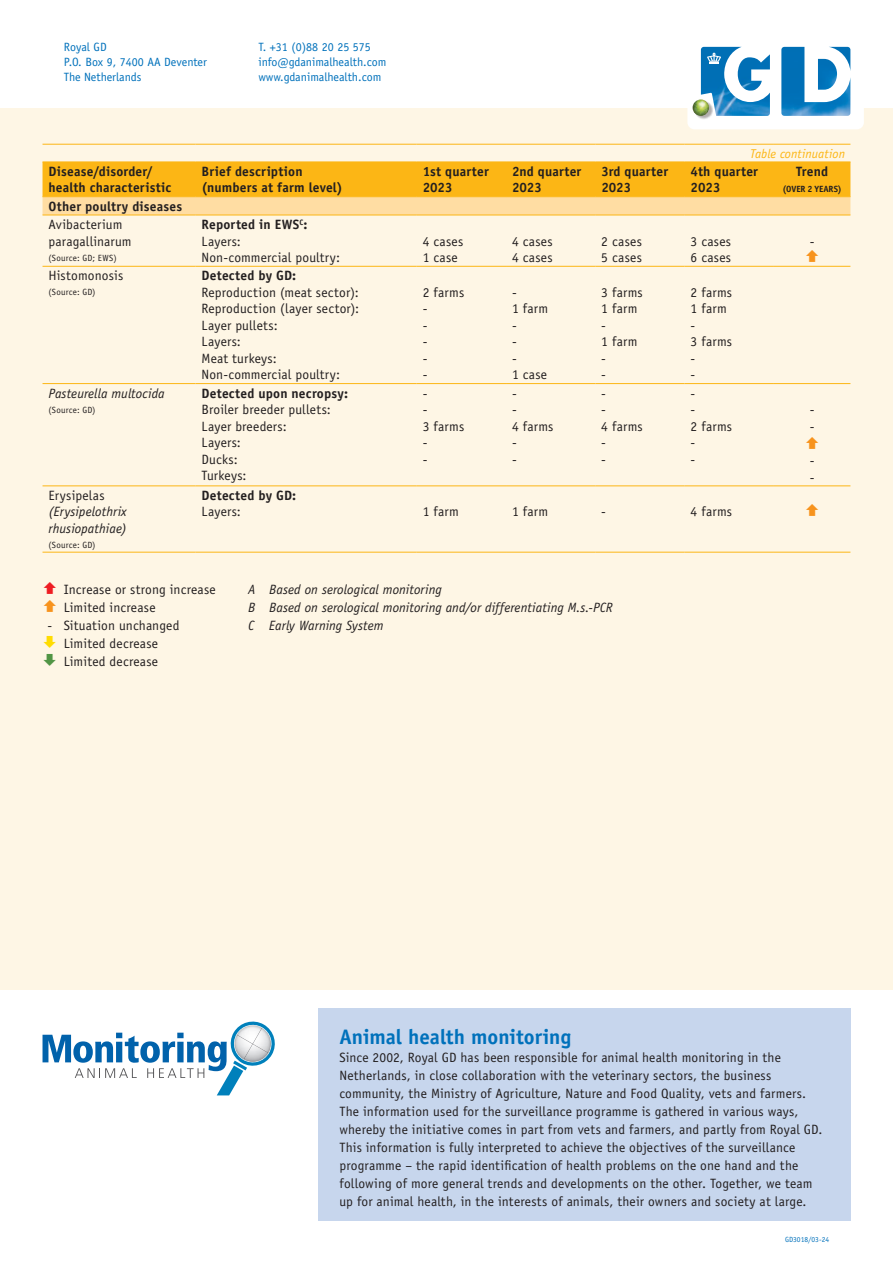
<style>
.page{position:relative;width:893px;height:1263px;background:#fff}
.page>*{position:absolute;margin:0;border:0;box-sizing:border-box;transform-origin:0 0}
.t1{font:700 21px "Officina Sans Std";letter-spacing:-.005em;color:#0071bb}
.t2{font:13.5px/16.5px "Officina Sans Std";letter-spacing:.01em;color:#231f20}
.t3{font:700 13.5px/16.2px "Officina Sans Std";letter-spacing:.01em;color:#231f20}
.t4{font:italic 13.5px/18px "Officina Sans Std";letter-spacing:.005em;color:#231f20}
.t5{font:13.5px/16.5px "Officina Sans Std";letter-spacing:.03em;color:#231f20}
.t6{font:italic 12.75px "Officina Sans Std";letter-spacing:.005em;color:#fcb615}
.t7{font:12px/15px "Officina Sans Std";color:#0071bb}
.t8{font:9px "Officina Sans Std";letter-spacing:.025em;color:#231f20}
.t9{font:700 9px "Officina Sans Std";letter-spacing:-.01em;color:#231f20}
.t10{font:7.5px "Officina Sans Std";color:#0071bb}
.s1{font-weight:700}
</style>
<div class="page">
<div style="left:0;top:108px;width:893px;height:1112px;background:#fef6e5"></div>
<div style="left:0;top:990px;width:893px;height:270px;background:#fff"></div>
<div style="left:687px;top:33px;width:177px;height:96px;background:#fff;border-radius:7px"></div>
<img style="left:701px;top:47px;width:149px;height:69px">
<img style="left:695px;top:101px;width:18px;height:18px">
<img style="left:693px;top:99px;width:16px;height:17px;border-radius:8px">
<svg style="left:707px;top:53px;width:14px;height:11px"></svg>
<div style="left:318px;top:1008px;width:532px;height:212px;background:#c7d6ed"></div>
<svg style="left:43px;top:1021px;width:232px;height:74px"></svg>
<svg style="left:43px;top:163px;width:807px;height:52px;background:#fcc345"></svg>
<hr style="left:43px;top:144px;width:153px;height:1px;background:#fcb615">
<hr style="left:196px;top:144px;width:221px;height:1px;background:#fcb615">
<hr style="left:417px;top:144px;width:89px;height:1px;background:#fcb615">
<hr style="left:506px;top:144px;width:89px;height:1px;background:#fcb615">
<hr style="left:595px;top:144px;width:90px;height:1px;background:#fcb615">
<hr style="left:685px;top:144px;width:89px;height:1px;background:#fcb615">
<hr style="left:774px;top:144px;width:76px;height:1px;background:#fcb615">
<hr style="left:43px;top:162px;width:153px;height:1px;background:#fcb615">
<hr style="left:196px;top:162px;width:221px;height:1px;background:#fcb615">
<hr style="left:417px;top:162px;width:89px;height:1px;background:#fcb615">
<hr style="left:506px;top:162px;width:89px;height:1px;background:#fcb615">
<hr style="left:595px;top:162px;width:90px;height:1px;background:#fcb615">
<hr style="left:685px;top:162px;width:89px;height:1px;background:#fcb615">
<hr style="left:774px;top:162px;width:76px;height:1px;background:#fcb615">
<hr style="left:43px;top:196px;width:153px;height:1px;background:#fcb615">
<hr style="left:196px;top:196px;width:221px;height:1px;background:#fcb615">
<hr style="left:417px;top:196px;width:89px;height:1px;background:#fcb615">
<hr style="left:506px;top:196px;width:89px;height:1px;background:#fcb615">
<hr style="left:595px;top:196px;width:90px;height:1px;background:#fcb615">
<hr style="left:685px;top:196px;width:89px;height:1px;background:#fcb615">
<hr style="left:774px;top:196px;width:76px;height:1px;background:#fcb615">
<hr style="left:43px;top:215px;width:153px;height:1px;background:#fcb615">
<hr style="left:196px;top:215px;width:221px;height:1px;background:#fcb615">
<hr style="left:417px;top:215px;width:89px;height:1px;background:#fcb615">
<hr style="left:506px;top:215px;width:89px;height:1px;background:#fcb615">
<hr style="left:595px;top:215px;width:90px;height:1px;background:#fcb615">
<hr style="left:685px;top:215px;width:89px;height:1px;background:#fcb615">
<hr style="left:774px;top:215px;width:76px;height:1px;background:#fcb615">
<hr style="left:43px;top:266px;width:153px;height:1px;background:#fcb615">
<hr style="left:196px;top:266px;width:221px;height:1px;background:#fcb615">
<hr style="left:417px;top:266px;width:89px;height:1px;background:#fcb615">
<hr style="left:506px;top:266px;width:89px;height:1px;background:#fcb615">
<hr style="left:595px;top:266px;width:90px;height:1px;background:#fcb615">
<hr style="left:685px;top:266px;width:89px;height:1px;background:#fcb615">
<hr style="left:774px;top:266px;width:76px;height:1px;background:#fcb615">
<hr style="left:43px;top:383px;width:153px;height:1px;background:#fcb615">
<hr style="left:196px;top:383px;width:221px;height:1px;background:#fcb615">
<hr style="left:417px;top:383px;width:89px;height:1px;background:#fcb615">
<hr style="left:506px;top:383px;width:89px;height:1px;background:#fcb615">
<hr style="left:595px;top:383px;width:90px;height:1px;background:#fcb615">
<hr style="left:685px;top:383px;width:89px;height:1px;background:#fcb615">
<hr style="left:774px;top:383px;width:76px;height:1px;background:#fcb615">
<hr style="left:43px;top:486px;width:153px;height:1px;background:#fcb615">
<hr style="left:196px;top:486px;width:221px;height:1px;background:#fcb615">
<hr style="left:417px;top:486px;width:89px;height:1px;background:#fcb615">
<hr style="left:506px;top:486px;width:89px;height:1px;background:#fcb615">
<hr style="left:595px;top:486px;width:90px;height:1px;background:#fcb615">
<hr style="left:685px;top:486px;width:89px;height:1px;background:#fcb615">
<hr style="left:774px;top:486px;width:76px;height:1px;background:#fcb615">
<hr style="left:43px;top:552px;width:153px;height:1px;background:#fcb615">
<hr style="left:196px;top:552px;width:221px;height:1px;background:#fcb615">
<hr style="left:417px;top:552px;width:89px;height:1px;background:#fcb615">
<hr style="left:506px;top:552px;width:89px;height:1px;background:#fcb615">
<hr style="left:595px;top:552px;width:90px;height:1px;background:#fcb615">
<hr style="left:685px;top:552px;width:89px;height:1px;background:#fcb615">
<hr style="left:774px;top:552px;width:76px;height:1px;background:#fcb615">
<p class="t7" style="left:64px;top:40px;width:145px">Royal GD<br>P.O. Box 9, 7400 AA Deventer<br>The Netherlands</p>
<p class="t7" style="left:258px;top:40px;width:130px">T. +31 (0)88 20 25 575 info@gdanimalhealth.com www.gdanimalhealth.com</p>
<p class="t6" style="left:750px;top:146px;width:97px">Table continuation</p>
<p class="t3" style="left:49px;top:163px;width:124px">Disease/disorder/ health characteristic</p>
<p class="t3" style="left:202px;top:163px;width:143px">Brief description (numbers at farm level)</p>
<p class="t3" style="left:423px;top:163px;width:68px">1st quarter<br>2023</p>
<p class="t3" style="left:512px;top:163px;width:71px">2nd quarter<br>2023</p>
<p class="t3" style="left:601px;top:163px;width:68px">3rd quarter<br>2023</p>
<p class="t3" style="left:691px;top:163px;width:69px">4th quarter<br>2023</p>
<p class="t3" style="left:796px;top:163px;width:33px">Trend</p>
<p class="t9" style="left:782px;top:184px;width:61px">(OVER 2 YEARS)</p>
<p class="t3" style="left:49px;top:198px;width:135px">Other poultry diseases</p>
<p class="t2" style="left:49px;top:216px;width:85px">Avibacterium paragallinarum</p>
<p class="t8" style="left:49px;top:252px;width:70px">(Source: GD; EWS)</p>
<p class="t2" style="left:49px;top:267px;width:76px">Histomonosis</p>
<p class="t8" style="left:49px;top:287px;width:49px">(Source: GD)</p>
<p class="t4" style="left:49px;top:384px;width:118px">Pasteurella multocida</p>
<p class="t8" style="left:49px;top:404px;width:49px">(Source: GD)</p>
<p class="t2" style="left:49px;top:487px;width:58px">Erysipelas</p>
<p class="t4" style="left:49px;top:504px;width:80px;line-height:16.5px">(Erysipelothrix rhusiopathiae)</p>
<p class="t8" style="left:49px;top:540px;width:49px">(Source: GD)</p>
<p class="t2" style="left:202px;top:216px;width:140px"><span class="s1">Reported in EWS</span><sup>C</sup><span class="s1">:<br></span>Layers:<br>Non-commercial poultry:</p>
<p class="t2" style="left:423px;top:233px;width:42px">4 cases<br>1 case</p>
<p class="t2" style="left:512px;top:233px;width:42px">4 cases<br>4 cases</p>
<p class="t2" style="left:601px;top:233px;width:42px">2 cases<br>5 cases</p>
<p class="t2" style="left:691px;top:233px;width:42px">3 cases<br>6 cases</p>
<p class="t2" style="left:810px;top:233px;width:6px">-</p>
<p class="t3" style="left:202px;top:267px;width:96px">Detected by GD:</p>
<p class="t2" style="left:202px;top:284px;width:159px">Reproduction (meat sector):<br>Reproduction (layer sector):<br>Layer pullets:<br>Layers:<br>Meat turkeys:<br>Non-commercial poultry:</p>
<p class="t2" style="left:423px;top:284px;width:43px">2 farms -<br>-<br>-<br>-<br>-</p>
<p class="t2" style="left:512px;top:284px;width:38px">-<br>1 farm -<br>-<br>-<br>1 case</p>
<p class="t5" style="left:601px;top:284px;width:43px">3 farms<br>1 farm -<br>1 farm -<br>-</p>
<p class="t5" style="left:691px;top:284px;width:43px">2 farms<br>1 farm -<br>3 farms -<br>-</p>
<p class="t3" style="left:202px;top:385px;width:148px">Detected upon necropsy:</p>
<p class="t2" style="left:202px;top:401px;width:131px">Broiler breeder pullets:<br>Layer breeders:<br>Layers:<br>Ducks:<br>Turkeys:</p>
<p class="t2" style="left:423px;top:385px;width:43px">-<br>-<br>3 farms -<br>-</p>
<p class="t2" style="left:512px;top:385px;width:43px">-<br>-<br>4 farms -<br>-</p>
<p class="t2" style="left:601px;top:385px;width:43px">-<br>-<br>4 farms -<br>-</p>
<p class="t2" style="left:691px;top:385px;width:43px">-<br>-<br>2 farms -<br>-</p>
<p class="t3" style="left:202px;top:487px;width:96px">Detected by GD:</p>
<p class="t2" style="left:202px;top:504px;width:41px">Layers:</p>
<p class="t2" style="left:423px;top:504px;width:38px">1 farm</p>
<p class="t2" style="left:512px;top:504px;width:38px">1 farm</p>
<p class="t2" style="left:601px;top:504px;width:6px">-</p>
<p class="t2" style="left:691px;top:504px;width:43px">4 farms</p>
<p class="t2" style="left:810px;top:401px;width:6px">- -</p>
<p class="t2" style="left:810px;top:452px;width:6px">- -</p>
<p class="t2" style="left:64px;top:580px;width:154px;line-height:18px">Increase or strong increase<br>Limited increase</p>
<p class="t2" style="left:47px;top:616px;width:134px;line-height:18px;text-align:center">- Situation unchanged<br>Limited decrease<br>Limited decrease</p>
<p class="t4" style="left:248px;top:580px;width:366px">A Based on serological monitoring<br>B Based on serological monitoring and/or differentiating M.s.-PCR<br>C Early Warning System</p>
<h1 class="t1" style="left:339px;top:1024px;width:233px">Animal health monitoring</h1>
<p class="t2" style="left:339px;top:1048px;width:484px;line-height:18px">Since 2002, Royal GD has been responsible for animal health monitoring in the Netherlands, in close collaboration with the veterinary sectors, the business community, the Ministry of Agriculture, Nature and Food Quality, vets and farmers.<br>The information used for the surveillance programme is gathered in various ways, whereby the initiative comes in part from vets and farmers, and partly from Royal GD.<br>This information is fully interpreted to achieve the objectives of the surveillance programme – the rapid identification of health problems on the one hand and the following of more general trends and developments on the other. Together, we team up for animal health, in the interests of animals, their owners and society at large.</p>
<p class="t10" style="left:785px;top:1235px;width:46px">GD3018/03-24</p>
</div>
